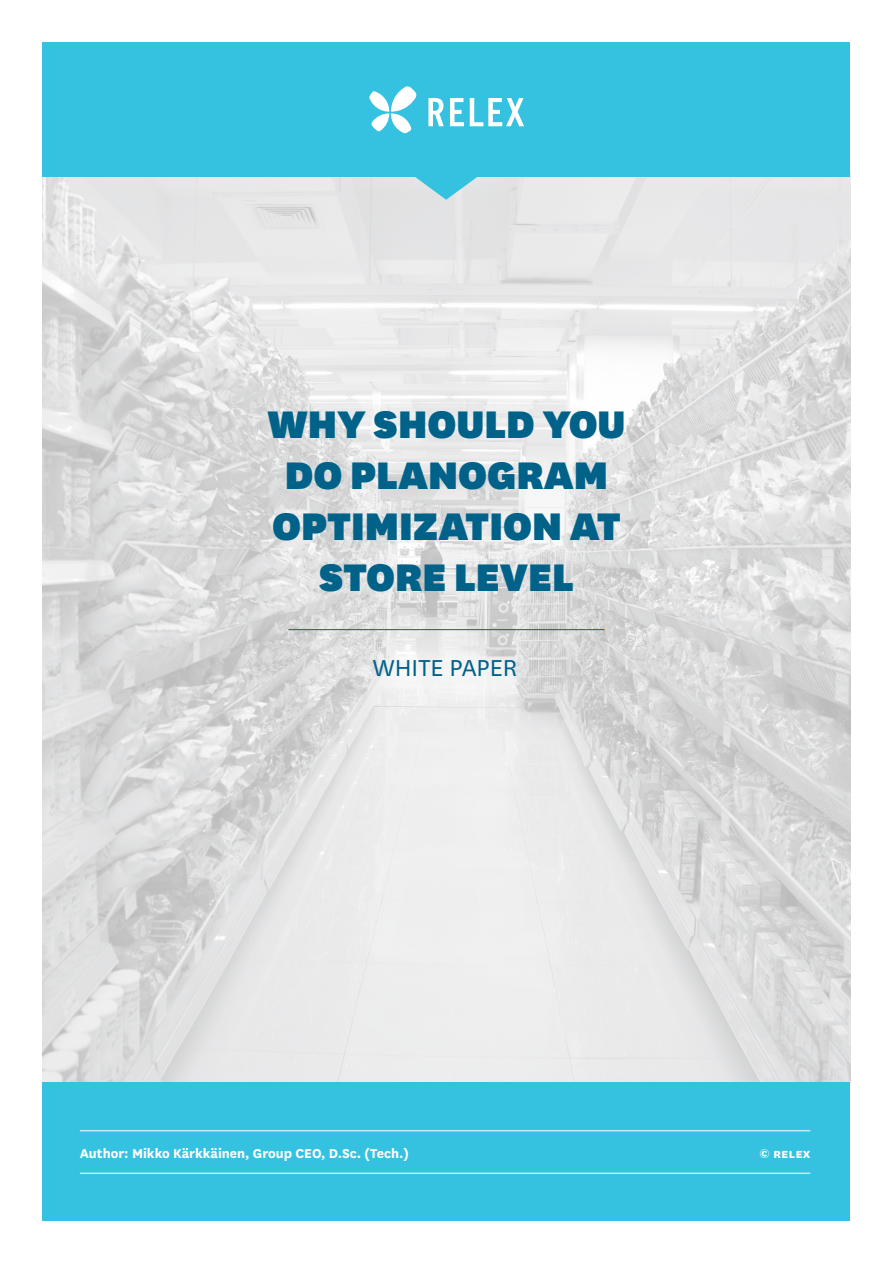
<style>
.page{position:relative;width:893px;height:1263px;background:#fff}
.page>*{position:absolute;margin:0;border:0;box-sizing:border-box;transform-origin:0 0}
.Head_1{font:900 45px/51px "National";color:#006289;text-align:center}
.Head_1-2{font:27px "National";color:#006289}
.whitepaper_alaotsikk{font:700 15px "National";color:#fff}
.whitepaper_alaotsikk-2{font:700 14.7px "National";color:#fff}
</style>
<div class="page">
<img style="left:43px;top:177px;width:807px;height:905px">
<div style="left:43px;top:43px;width:807px;height:134px;background:#35c2e0"></div>
<svg style="left:414px;top:177px;width:65px;height:23px"></svg>
<svg style="left:369px;top:86px;width:155px;height:47px"></svg>
<div style="left:43px;top:1082px;width:807px;height:138px;background:#35c2e0"></div>
<hr style="left:80px;top:1130px;width:730px;height:1px;background:#fff">
<hr style="left:80px;top:1173px;width:730px;height:1px;background:#fff">
<hr style="left:289px;top:629px;width:315px;height:1px;background:#006289">
<p class="Head_1" style="left:267px;top:396px;width:360px">WHY SHOULD YOU<br>DO PLANOGRAM<br>OPTIMIZATION AT<br>STORE LEVEL</p>
<p class="Head_1-2" style="left:373px;top:650px;width:146px">WHITE PAPER</p>
<p class="whitepaper_alaotsikk" style="left:80px;top:1143px;width:331px">Author: Mikko Kärkkäinen, Group CEO, D.Sc. (Tech.)</p>
<p class="whitepaper_alaotsikk-2" style="left:759px;top:1143px;width:52px">© Relex</p>
</div>
